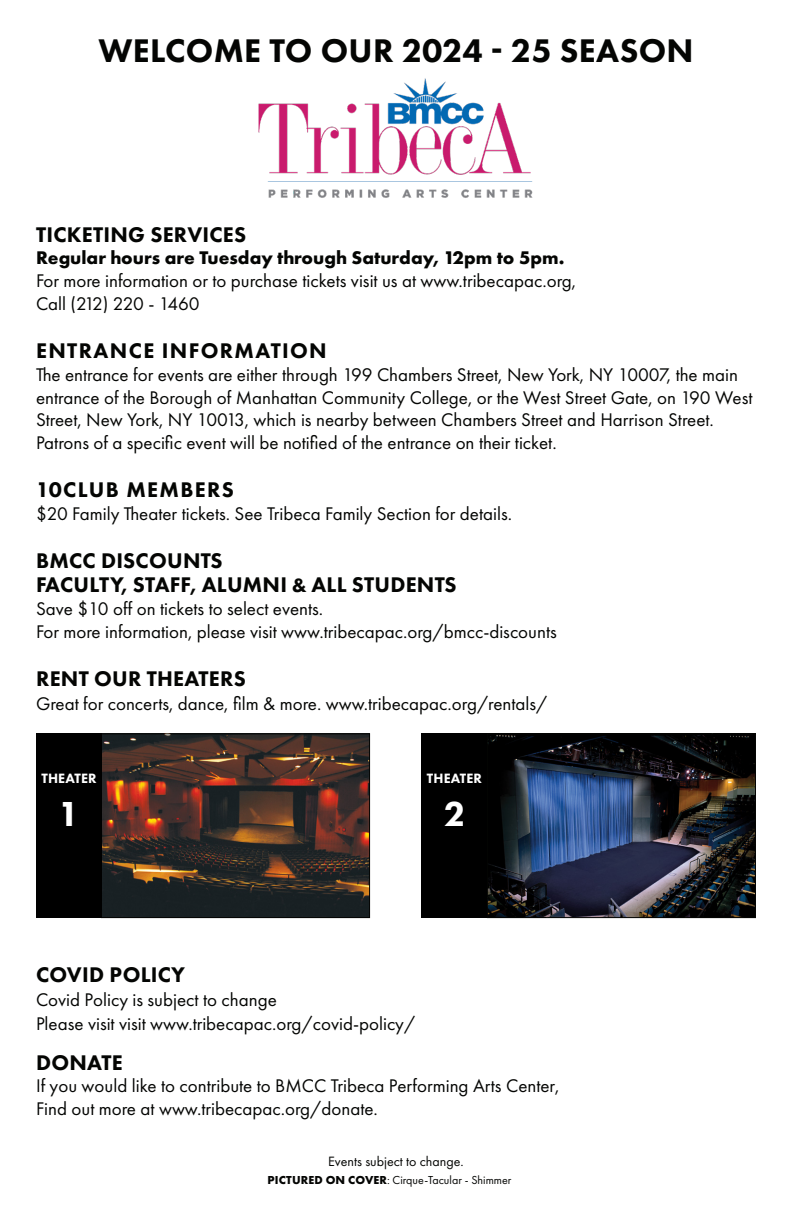
<style>
.page{position:relative;width:792px;height:1224px;background:#fff}
.page>*{position:absolute;margin:0;border:0;box-sizing:border-box;transform-origin:0 0}
.t1{font:800 36px "Futura PT";color:#fff}
.text{font:800 34px "Futura PT";letter-spacing:.01em;color:#040503}
.t2{font:800 22px "Futura PT";letter-spacing:.01em;color:#040503}
.t3{font:800 22px "Futura PT";letter-spacing:.06em;color:#040503}
.t4{font:19px/22.8px "Futura PT";color:#040503}
.t5{font:700 19px "Futura PT";color:#040503}
.t6{font:14px "Futura PT";color:#040503}
.t7{font:800 14px "Futura PT";letter-spacing:.01em;color:#fff}
.t8{font:12px "Futura PT";color:#040503}
.s1{font-size:20px}
.s2{font-weight:700}
</style>
<div class="page">
<img style="left:489px;top:735px;width:265px;height:181px">
<div style="left:487px;top:733px;width:269px;height:185px;border:1px solid #040503"></div>
<img style="left:103px;top:735px;width:265px;height:181px">
<div style="left:101px;top:733px;width:269px;height:185px;border:1px solid #040503"></div>
<img style="left:258px;top:78px;width:275px;height:120px">
<div style="left:36px;top:733px;width:66px;height:185px;background:#000"></div>
<div style="left:422px;top:733px;width:65px;height:185px;background:#000"></div>
<p class="text" style="left:98px;top:29px;width:597px">WELCOME TO OUR 2024 - 25 SEASON</p>
<p class="t2" style="left:36px;top:220px;width:212px">TICKETING SERVICES</p>
<p class="t5" style="left:36px;top:246px;width:530px">Regular hours are Tuesday through Saturday, 12pm to 5pm.</p>
<p class="t4" style="left:36px;top:269px;width:542px">For more information or to purchase tickets visit us at www.tribecapac.org,</p>
<p class="t4" style="left:36px;top:292px;width:165px">Call (212) 220 - 1460</p>
<p class="t3" style="left:36px;top:337px;width:292px">ENTRANCE INFORMATION</p>
<p class="t4" style="left:36px;top:363px;width:718px">The entrance for events are either through 199 Chambers Street, New York, NY 10007, the main entrance of the Borough of Manhattan Community College, or the West Street Gate, on 190 West Street, New York, NY 10013, which is nearby between Chambers Street and Harrison Street.<br>Patrons of a specific event will be notified of the entrance on their ticket.</p>
<p class="t3" style="left:36px;top:476px;width:199px">10CLUB MEMBERS</p>
<p class="t4" style="left:36px;top:502px;width:478px">$20 Family Theater tickets. See Tribeca Family Section for details.</p>
<p class="t2" style="left:36px;top:547px;width:188px">BMCC DISCOUNTS</p>
<p class="t2" style="left:36px;top:571px;width:422px">FACULTY, STAFF, ALUMNI <span class="s1">&amp;</span> ALL STUDENTS</p>
<p class="t4" style="left:36px;top:597px;width:289px">Save $10 off on tickets to select events.</p>
<p class="t4" style="left:36px;top:620px;width:522px">For more information, please visit www.tribecapac.org/bmcc-discounts</p>
<p class="t2" style="left:36px;top:664px;width:211px">RENT OUR THEATERS</p>
<p class="t4" style="left:36px;top:692px;width:513px">Great for concerts, dance, film &amp; more. www.tribecapac.org/rentals/</p>
<p class="t7" style="left:41px;top:770px;width:57px">THEATER</p>
<p class="t1" style="left:58px;top:792px;width:23px">1</p>
<p class="t7" style="left:427px;top:770px;width:57px">THEATER</p>
<p class="t1" style="left:444px;top:792px;width:23px">2</p>
<p class="t2" style="left:36px;top:960px;width:151px">COVID POLICY</p>
<p class="t4" style="left:36px;top:988px;width:242px">Covid Policy is subject to change</p>
<p class="t4" style="left:36px;top:1012px;width:381px">Please visit visit www.tribecapac.org/covid-policy/</p>
<p class="t2" style="left:36px;top:1048px;width:88px">DONATE</p>
<p class="t4" style="left:36px;top:1074px;width:525px">If you would like to contribute to BMCC Tribeca Performing Arts Center,</p>
<p class="t4" style="left:36px;top:1097px;width:343px">Find out more at www.tribecapac.org/donate.</p>
<p class="t6" style="left:328px;top:1153px;width:137px">Events subject to change.</p>
<p class="t8" style="left:268px;top:1173px;width:245px"><span class="s2">PICTURED ON COVER</span>: Cirque-Tacular - Shimmer</p>
</div>
